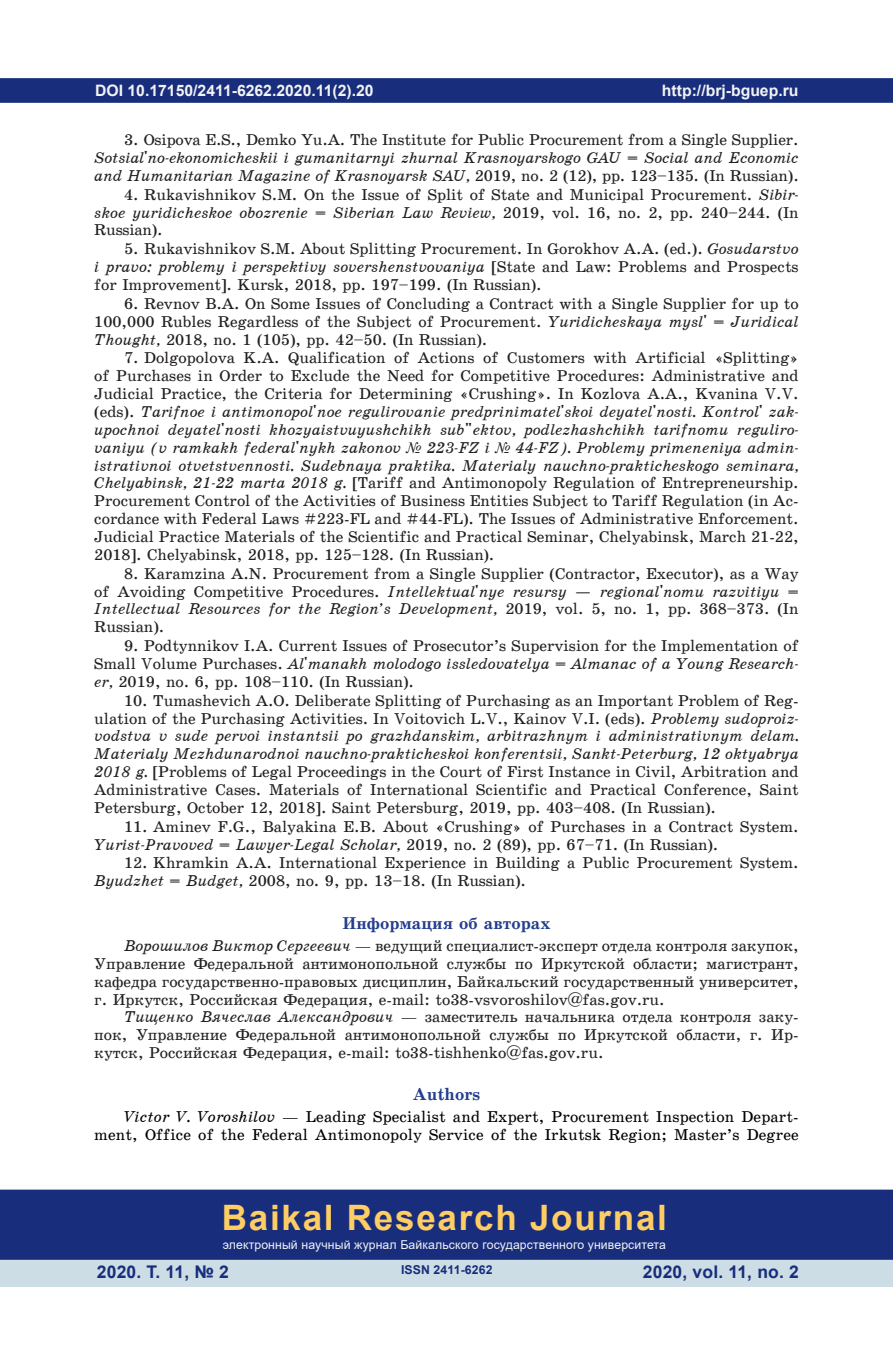
<style>
.page{position:relative;width:893px;height:1360px;background:#fff}
.page>*{position:absolute;margin:0;border:0;box-sizing:border-box;transform-origin:0 0}
.t1{font:700 35px "Arial";letter-spacing:.05em;color:#fecd64}
.t2{font:700 17.5px "Arial";letter-spacing:.01em;color:#182d7c}
.t3{font:17.15px "School Book C Bold";color:#253f8e}
.t4{font:15.75px/17.8px "School Book C";color:#231f20;text-align:justify}
.t5{font:15.75px/17.8px "School Book C Italic";color:#231f20}
.t6{font:15.75px/17.8px "School Book C";letter-spacing:.01em;color:#000;text-align:right}
.t7{font:700 15.75px "Arial";color:#f2f3f4}
.t8{font:12.25px "Arial";letter-spacing:.01em;color:#f2f3f4}
.t9{font:700 12.25px "Arial";letter-spacing:.01em;color:#182d7c}
.s1{font-family:"School Book C"}
.s2{font-family:"School Book C Italic"}
.s3{font-family:"Times New Roman";font-style:italic}
</style>
<div class="page">
<div style="left:0;top:78px;width:893px;height:25px;background:#182d7c;border:2px solid #182d7c"></div>
<div style="left:0;top:1258px;width:893px;height:28px;background:#cddde6"></div>
<div style="left:0;top:1189px;width:893px;height:70px;background:#182d7c;border:2px solid #182d7c"></div>
<p class="t7" style="left:95px;top:79px;width:280px">DOI 10.17150/2411-6262.2020.11(2).20</p>
<p class="t4" style="left:124px;top:131px;width:676px">3. Osipova E.S., Demko Yu.A. The Institute for Public Procurement from a Single Supplier.</p>
<p class="t5" style="left:94px;top:149px;width:706px">Sotsial'no-ekonomicheskii i gumanitarnyi zhurnal Krasnoyarskogo GAU = Social and Economic and Humanitarian Magazine of Krasnoyarsk SAU, <span class="s1">2019, no. 2 (12), pp. 123–135. (In Russian).</span></p>
<p class="t4" style="left:124px;top:186px;width:676px">4. Rukavishnikov S.M. On the Issue of Split of State and Municipal Procurement. <span class="s2">Sibir-</span></p>
<p class="t5" style="left:94px;top:203px;width:706px">skoe yuridicheskoe obozrenie = Siberian Law Review, <span class="s1">2019, vol. 16, no. 2, pp. 240–244. (In</span></p>
<p class="t4" style="left:94px;top:221px;width:70px">Russian).</p>
<p class="t4" style="left:124px;top:240px;width:676px">5. Rukavishnikov S.M. About Splitting Procurement. In Gorokhov A.A. (ed.). <span class="s2">Gosudarstvo</span></p>
<p class="t5" style="left:94px;top:258px;width:706px">i pravo: problemy i perspektivy sovershenstvovaniya <span class="s1">[State and Law: Problems and Prospects</span></p>
<p class="t4" style="left:94px;top:276px;width:449px">for Improvement]. Kursk, 2018, pp. 197–199. (In Russian).</p>
<p class="t4" style="left:94px;top:295px;width:706px;text-indent:30px">6. Revnov B.A. On Some Issues of Concluding a Contract with a Single Supplier for up to 100,000 Rubles Regardless of the Subject of Procurement. <span class="s2">Yuridicheskaya mysl' = Juridical Thought,</span> 2018, no. 1 (105), pp. 42–50. (In Russian).</p>
<p class="t4" style="left:94px;top:349px;width:706px;text-indent:30px">7. Dolgopolovа K.A. Qualification of Actions of Customers with Artificial «Splitting» of Purchases in Order to Exclude the Need for Competitive Procedures: Administrative and Judicial Practice, the Criteria for Determining «Crushing». In Kozlova A.A., Kvanina V.V.</p>
<p class="t5" style="left:94px;top:403px;width:706px;text-align:justify"><span class="s1">(eds).</span> Tarifnoe i antimonopol'noe regulirovanie predprinimatel'skoi deyatel'nosti. Kontrol' zak&shy;upochnoi deyatel'nosti khozyaistvuyushchikh sub"ektov, podlezhashchikh tarifnomu reguliro&shy;vaniyu (v ramkakh federal'nykh zakonov <span class="s3">№</span> 223-FZ i <span class="s3">№</span> 44-FZ). Problemy primeneniya admin&shy;istrativnoi otvetstvennosti. Sudebnaya praktika. Materialy nauchno-prakticheskogo seminara,</p>
<p class="t4" style="left:94px;top:474px;width:706px"><span class="s2">Chelyabinsk, 21-22 marta 2018 g.</span> [Tariff and Antimonopoly Regulation of Entrepreneurship.<br>Procurement Control of the Activities of Business Entities Subject to Tariff Regulation (in Ac&shy;cordance with Federal Laws #223-FL and #44-FL). The Issues of Administrative Enforcement.<br>Judicial Practice Materials of the Scientific and Practical Seminar, Chelyabinsk, March 21-22, 2018]. Chelyabinsk, 2018, pp. 125–128. (In Russian).</p>
<p class="t4" style="left:124px;top:564px;width:676px">8. Karamzina A.N. Procurement from a Single Supplier (Contractor, Executor), as a Way</p>
<p class="t5" style="left:94px;top:582px;width:706px"><span class="s1">of Avoiding Competitive Procedures.</span> Intellektual'nye resursy — regional'nomu razvitiyu =<br>Intellectual Resources for the Region’s Development, <span class="s1">2019, vol. 5, no. 1, pp. 368–373. (In</span></p>
<p class="t4" style="left:94px;top:618px;width:72px">Russian).</p>
<p class="t4" style="left:124px;top:637px;width:676px">9. Podtynnikov I.A. Current Issues of Prosecutor’s Supervision for the Implementation of</p>
<p class="t5" style="left:94px;top:654px;width:706px"><span class="s1">Small Volume Purchases.</span> Al'manakh molodogo issledovatelya = Almanac of a Young Research-</p>
<p class="t4" style="left:94px;top:672px;width:321px"><span class="s2">er,</span> 2019, no. 6, pp. 108–110. (In Russian).</p>
<p class="t4" style="left:94px;top:691px;width:706px;text-align:right">10. Tumashevich A.O. Deliberate Splitting of Purchasing as an Important Problem of Reg&shy;ulation of the Purchasing Activities. In Voitovich L.V., Kainov V.I. (eds). <span class="s2">Problemy sudoproiz-</span></p>
<p class="t5" style="left:94px;top:727px;width:706px">vodstva v sude pervoi instantsii po grazhdanskim, arbitrazhnym i administrativnym delam.<br>Materialy Mezhdunarodnoi nauchno-prakticheskoi konferentsii, Sankt-Peterburg, 12 oktyabrya</p>
<p class="t4" style="left:94px;top:763px;width:706px"><span class="s2">2018 g.</span> [Problems of Legal Proceedings in the Court of First Instance in Civil, Arbitration and Administrative Cases. Materials of International Scientific and Practical Conference, Saint Petersburg, October 12, 2018]. Saint Petersburg, 2019, pp. 403–408. (In Russian).</p>
<p class="t4" style="left:124px;top:817px;width:676px">11. Aminev F.G., Balyakina E.B. About «Crushing» of Purchases in a Contract System.</p>
<p class="t5" style="left:94px;top:835px;width:625px">Yurist-Pravoved = Lawyer-Legal Scholar, <span class="s1">2019, no. 2 (89), pp. 67–71. (In Russian).</span></p>
<p class="t4" style="left:94px;top:854px;width:706px;text-indent:30px">12. Khramkin A.A. International Experience in Building a Public Procurement System.<br><span class="s2">Byudzhet = Budget,</span> 2008, no. 9, pp. 13–18. (In Russian).</p>
<p class="t3" style="left:342px;top:914px;width:210px">Информация об авторах</p>
<p class="t4" style="left:94px;top:936px;width:706px;text-indent:30px"><span class="s2">Ворошилов Виктор Сергеевич</span> — ведущий специалист-эксперт отдела контроля закупок, Управление Федеральной антимонопольной службы по Иркутской области; магистрант, кафедра государственно-правовых дисциплин, Байкальский государственный университет, г. Иркутск, Российская Федерация, e-mail: to38-vsvoroshilov@fas.gov.ru.</p>
<p class="t4" style="left:94px;top:1008px;width:706px;text-indent:30px"><span class="s2">Тищенко Вячеслав Александрович</span> — заместитель начальника отдела контроля заку&shy;пок, Управление Федеральной антимонопольной службы по Иркутской области, г. Ир&shy;кутск, Российская Федерация, e-mail: to38-tishhenko@fas.gov.ru.</p>
<p class="t3" style="left:413px;top:1084px;width:69px">Authors</p>
<p class="t6" style="left:94px;top:1107px;width:706px"><span class="s2">Victor V. Voroshilov</span> — Leading Specialist and Expert, Procurement Inspection Depart&shy;ment, Office of the Federal Antimonopoly Service of the Irkutsk Region; Master’s Degree</p>
<p class="t7" style="left:662px;top:79px;width:138px">http://brj-bguep.ru</p>
<h1 class="t1" style="left:222px;top:1192px;width:447px">Baikal Research Journal</h1>
<p class="t8" style="left:223px;top:1236px;width:445px">электронный научный журнал Байкальского государственного университета</p>
<p class="t2" style="left:97px;top:1259px;width:134px">2020. Т. 11, № 2</p>
<p class="t2" style="left:643px;top:1259px;width:158px">2020, vol. 11, no. 2</p>
<p class="t9" style="left:401px;top:1261px;width:93px">ISSN 2411-6262</p>
</div>
